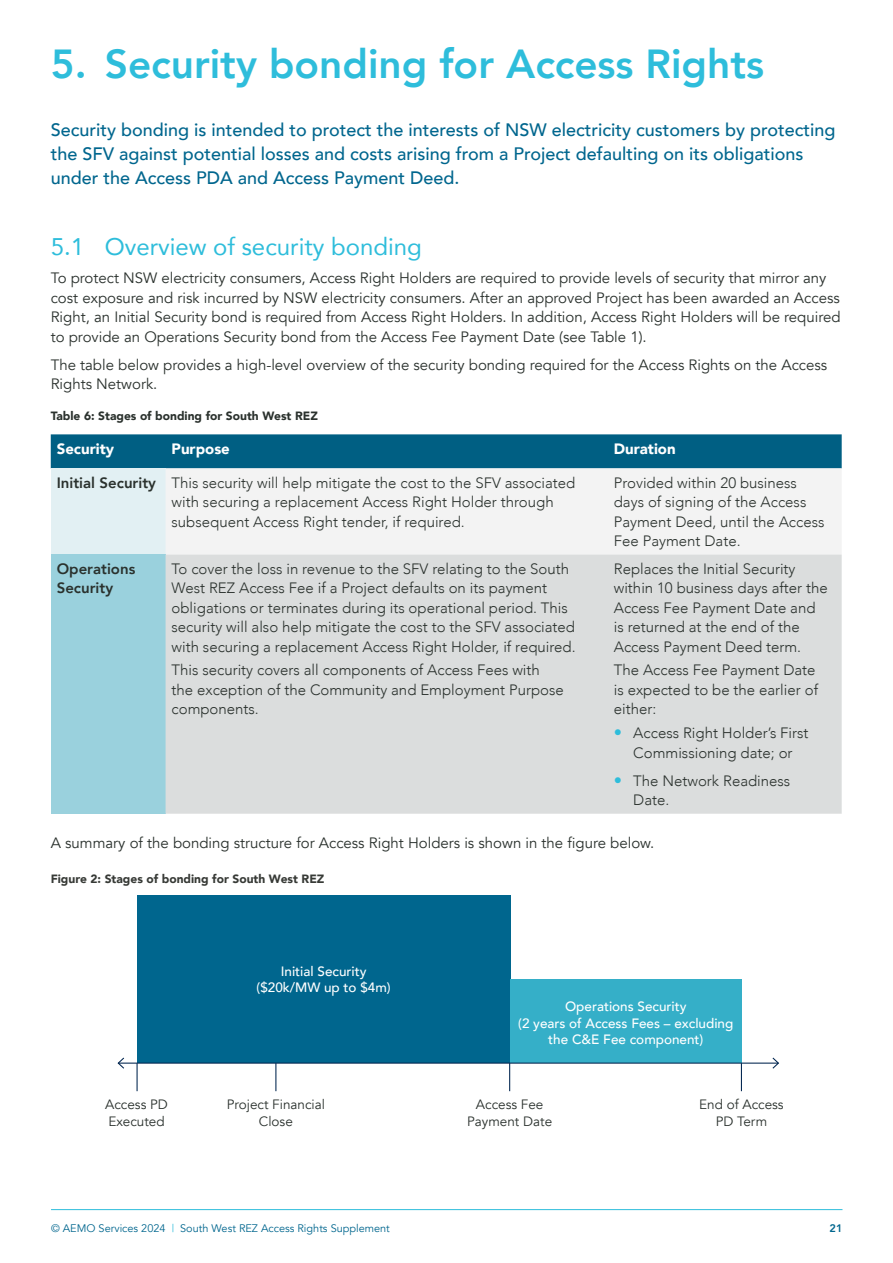
<style>
.page{position:relative;width:893px;height:1263px;background:#fff}
.page>*{position:absolute;margin:0;border:0;box-sizing:border-box;transform-origin:0 0}
.Heading_1_-_new{font:800 40.5px "Avenir";color:#2ebddb}
.Heading_2_-_new{font:24px "Avenir";color:#2ebddb}
.Intro{font:500 18px/24px "Avenir";color:#00668e}
.Table_-_body__right__dark{font:300 15px/19.5px "Avenir";color:#2a312d}
.Body_-_charcoal{font:15px/19.5px "Avenir";color:#2a312d}
.Table_-_body__right__dark-2{font:800 15px/19.5px "Avenir";color:#2a312d}
.Table_-_h1__black__centre__white{font:900 15px "Avenir";color:#fff}
.Body_-_charcoal-2{font:500 13.5px/16.5px "Avenir";color:#fff;text-align:center}
.Body_-_charcoal-3{font:13.5px/16.5px "Avenir";color:#2a312d;text-align:center}
.Figure-h1{font:900 12px "Avenir";color:#373a36}
.Diagram-h1{font:900 12px "Avenir";color:#2a312d}
.t1{font:10.95px "Avenir";color:#00668e}
.t2{font:800 10.95px "Avenir";color:#00668e}
.s1{font-weight:800;font-size:16.5px;color:#2ebddb}
.s2{color:#2ebddb}
</style>
<div class="page">
<hr style="left:51px;top:1209px;width:791px;height:1px;background:#2ebddb">
<div style="left:51px;top:434px;width:791px;height:34px;background:#005f83"></div>
<div style="left:51px;top:468px;width:115px;height:86px;background:#e2f0f3"></div>
<div style="left:166px;top:468px;width:676px;height:86px;background:#f3f3f3"></div>
<div style="left:51px;top:554px;width:115px;height:260px;background:#9ad1dd"></div>
<div style="left:166px;top:554px;width:676px;height:260px;background:#dbdddd"></div>
<div style="left:137px;top:895px;width:373px;height:168px;background:#00668e"></div>
<div style="left:510px;top:979px;width:231px;height:84px;background:#35afc8"></div>
<hr style="left:118px;top:1062px;width:660px;height:2px;background:#00254f">
<svg style="left:117px;top:1057px;width:8px;height:12px"></svg>
<svg style="left:771px;top:1057px;width:8px;height:12px"></svg>
<svg style="left:137px;top:1063px;width:1px;height:28px"></svg>
<svg style="left:275px;top:1063px;width:1px;height:28px"></svg>
<svg style="left:509px;top:1063px;width:1px;height:28px"></svg>
<svg style="left:741px;top:1063px;width:1px;height:28px"></svg>
<p class="Heading_1_-_new" style="left:51px;top:33px;width:715px">5. Security bonding for Access Rights</p>
<p class="Intro" style="left:51px;top:117px;width:786px">Security bonding is intended to protect the interests of NSW electricity customers by protecting the SFV against potential losses and costs arising from a Project defaulting on its obligations under the Access PDA and Access Payment Deed.</p>
<p class="Heading_2_-_new" style="left:51px;top:228px;width:373px">5.1 Overview of security bonding</p>
<p class="Body_-_charcoal" style="left:51px;top:269px;width:791px">To protect NSW electricity consumers, Access Right Holders are required to provide levels of security that mirror any cost exposure and risk incurred by NSW electricity consumers. After an approved Project has been awarded an Access Right, an Initial Security bond is required from Access Right Holders. In addition, Access Right Holders will be required to provide an Operations Security bond from the Access Fee Payment Date (see Table 1).</p>
<p class="Body_-_charcoal" style="left:51px;top:355px;width:778px">The table below provides a high-level overview of the security bonding required for the Access Rights on the Access<br>Rights Network.</p>
<p class="Diagram-h1" style="left:51px;top:405px;width:269px">Table 6: Stages of bonding for South West REZ</p>
<p class="Table_-_h1__black__centre__white" style="left:57px;top:435px;width:59px">Security</p>
<p class="Table_-_h1__black__centre__white" style="left:172px;top:435px;width:60px">Purpose</p>
<p class="Table_-_h1__black__centre__white" style="left:614px;top:435px;width:63px">Duration</p>
<p class="Table_-_body__right__dark-2" style="left:57px;top:473px;width:101px">Initial Security</p>
<p class="Table_-_body__right__dark" style="left:172px;top:473px;width:405px">This security will help mitigate the cost to the SFV associated with securing a replacement Access Right Holder through subsequent Access Right tender, if required.</p>
<p class="Table_-_body__right__dark" style="left:614px;top:473px;width:212px">Provided within 20 business days of signing of the Access<br>Payment Deed, until the Access<br>Fee Payment Date.</p>
<p class="Table_-_body__right__dark-2" style="left:57px;top:559px;width:80px">Operations<br>Security</p>
<p class="Table_-_body__right__dark" style="left:172px;top:559px;width:406px">To cover the loss in revenue to the SFV relating to the South West REZ Access Fee if a Project defaults on its payment obligations or terminates during its operational period. This security will also help mitigate the cost to the SFV associated with securing a replacement Access Right Holder, if required.</p>
<p class="Table_-_body__right__dark" style="left:172px;top:660px;width:394px">This security covers all components of Access Fees with the exception of the Community and Employment Purpose components.</p>
<p class="Table_-_body__right__dark" style="left:614px;top:559px;width:216px">Replaces the Initial Security within 10 business days after the<br>Access Fee Payment Date and is returned at the end of the<br>Access Payment Deed term.</p>
<p class="Table_-_body__right__dark" style="left:614px;top:660px;width:206px">The Access Fee Payment Date is expected to be the earlier of either:</p>
<p class="Table_-_body__right__dark" style="left:614px;top:723px;width:196px;text-align:center"><span class="s1">•</span> Access Right Holder’s First<br>Commissioning date; or</p>
<p class="Table_-_body__right__dark" style="left:633px;top:771px;width:159px;text-indent:-20px"><span class="s1">•</span> The Network Readiness<br>Date.</p>
<p class="Body_-_charcoal" style="left:51px;top:834px;width:605px">A summary of the bonding structure for Access Right Holders is shown in the figure below.</p>
<p class="Figure-h1" style="left:51px;top:869px;width:275px">Figure 2: Stages of bonding for South West REZ</p>
<p class="Body_-_charcoal-2" style="left:257px;top:962px;width:136px">Initial Security ($20k/MW up to $4m)</p>
<p class="Body_-_charcoal-2" style="left:518px;top:998px;width:217px">Operations Security<br>(2 years of Access Fees – excluding the C&amp;E Fee component)</p>
<p class="Body_-_charcoal-3" style="left:105px;top:1096px;width:64px;text-align:left">Access PD<br>Executed</p>
<p class="Body_-_charcoal-3" style="left:227px;top:1096px;width:100px">Project Financial<br>Close</p>
<p class="Body_-_charcoal-3" style="left:467px;top:1096px;width:87px">Access Fee<br>Payment Date</p>
<p class="Body_-_charcoal-3" style="left:699px;top:1096px;width:86px">End of Access<br>PD Term</p>
<p class="t1" style="left:51px;top:1222px;width:340px">© AEMO Services 2024 <span class="s2">|</span> South West REZ Access Rights Supplement</p>
<p class="t2" style="left:829px;top:1220px;width:14px">21</p>
</div>
